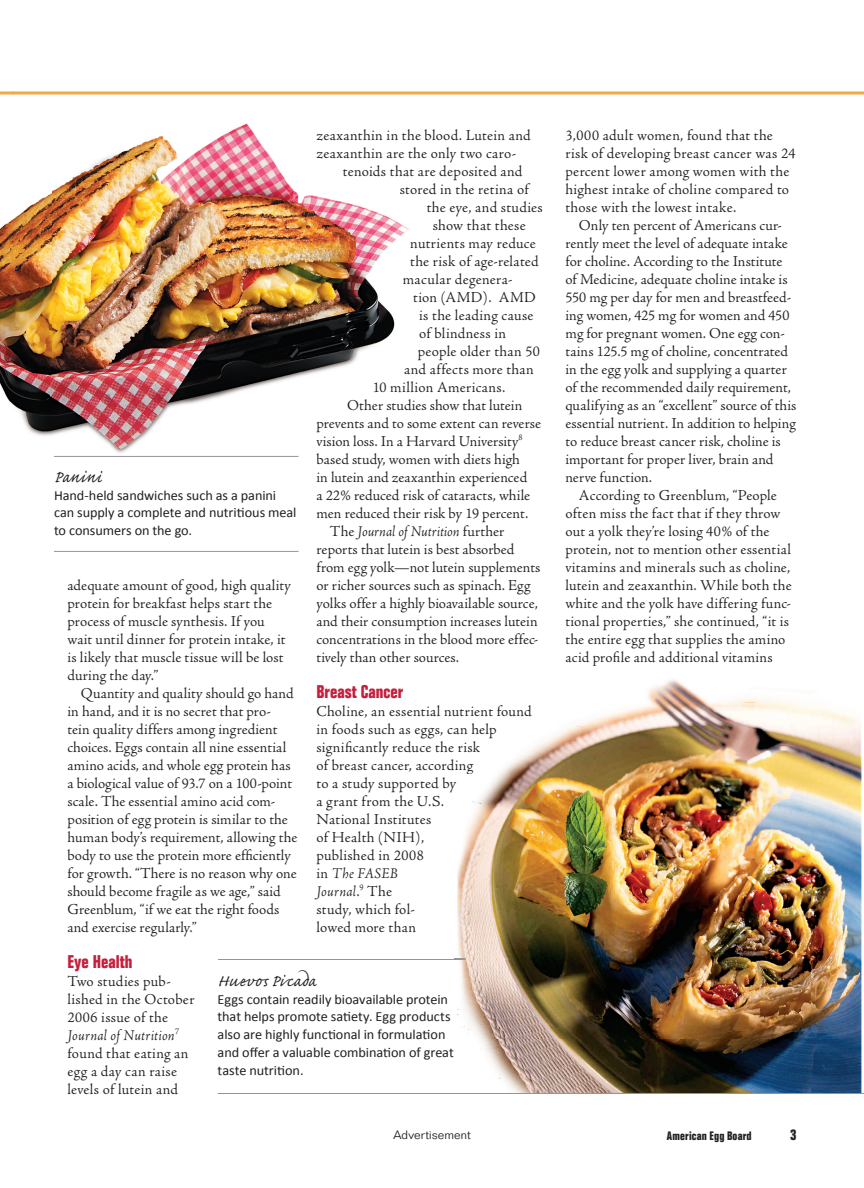
<style>
.page{position:relative;width:864px;height:1188px;background:#fff}
.page>*{position:absolute;margin:0;border:0;box-sizing:border-box;transform-origin:0 0}
.t1{font:21px "Caflisch Script Pro";letter-spacing:.035em;color:#231f20}
.t2{font:700 condensed 18px "Folio";color:#c51f3c}
.t3{font:15.75px/18px "Adobe Jenson";letter-spacing:.01em;color:#231f20}
.t4{font:italic 15.75px "Adobe Jenson";letter-spacing:-.005em;color:#231f20}
.t5{font:700 condensed 15px "Folio";color:#231f20}
.t6{font:13.95px/18px "Calibri";letter-spacing:-.005em;color:#231f20}
.t7{font:700 condensed 12px "Folio";letter-spacing:.015em;color:#231f20}
.t8{font:300 12px "Folio";letter-spacing:.015em;color:#231f20}
.s1{font-style:normal}
.s2{font-style:italic}
</style>
<div class="page">
<svg style="left:0;top:92px;width:14px;height:2px"></svg>
<hr style="left:14px;top:92px;width:850px;height:2px;background:#efab41">
<hr style="left:218px;top:959px;width:297px;height:1px;background:#939598">
<img style="left:455px;top:679px;width:407px;height:414px">
<img style="left:455px;top:705px;width:77px;height:12px">
<img style="left:455px;top:723px;width:42px;height:15px">
<img style="left:455px;top:741px;width:25px;height:15px">
<img style="left:455px;top:759px;width:18px;height:15px">
<svg style="left:455px;top:777px;width:1px;height:15px"></svg>
<img style="left:455px;top:959px;width:60px;height:1px">
<img style="left:51px;top:123px;width:262px;height:236px">
<img style="left:0;top:193px;width:51px;height:225px">
<img style="left:313px;top:195px;width:88px;height:164px">
<img style="left:51px;top:359px;width:157px;height:59px">
<img style="left:208px;top:359px;width:148px;height:41px">
<hr style="left:54px;top:456px;width:244px;height:1px;background:#939598">
<hr style="left:54px;top:551px;width:244px;height:1px;background:#939598">
<hr style="left:218px;top:1093px;width:646px;height:1px;background:#939598">
<p class="t3" style="left:316px;top:127px;width:216px">zeaxanthin in the blood. Lutein and</p>
<p class="t3" style="left:316px;top:145px;width:202px">zeaxanthin are the only two caro-</p>
<p class="t3" style="left:343px;top:163px;width:181px">tenoids that are deposited and</p>
<p class="t3" style="left:400px;top:181px;width:130px">stored in the retina of</p>
<p class="t3" style="left:427px;top:199px;width:118px">the eye, and studies</p>
<p class="t3" style="left:433px;top:217px;width:94px">show that these</p>
<p class="t3" style="left:410px;top:235px;width:127px">nutrients may reduce</p>
<p class="t3" style="left:410px;top:253px;width:130px">the risk of age-related</p>
<p class="t3" style="left:403px;top:271px;width:111px">macular degenera-</p>
<p class="t3" style="left:413px;top:289px;width:124px">tion (AMD). AMD</p>
<p class="t3" style="left:419px;top:307px;width:116px">is the leading cause</p>
<p class="t3" style="left:419px;top:325px;width:88px">of blindness in</p>
<p class="t3" style="left:418px;top:343px;width:124px">people older than 50</p>
<p class="t3" style="left:404px;top:361px;width:131px">and affects more than</p>
<p class="t3" style="left:373px;top:379px;width:134px">10 million Americans.</p>
<p class="t3" style="left:347px;top:397px;width:177px">Other studies show that lutein</p>
<p class="t3" style="left:316px;top:415px;width:226px">prevents and to some extent can reverse</p>
<p class="t3" style="left:316px;top:433px;width:208px">vision loss. In a Harvard University<sup>8</sup></p>
<p class="t3" style="left:316px;top:451px;width:205px">based study, women with diets high</p>
<p class="t3" style="left:316px;top:469px;width:212px">in lutein and zeaxanthin experienced</p>
<p class="t3" style="left:316px;top:487px;width:215px">a 22% reduced risk of cataracts, while</p>
<p class="t3" style="left:316px;top:505px;width:213px">men reduced their risk by 19 percent.</p>
<p class="t4" style="left:330px;top:525px;width:176px"><span class="s1">The</span> Journal of Nutrition <span class="s1">further</span></p>
<p class="t3" style="left:316px;top:541px;width:199px">reports that lutein is best absorbed</p>
<p class="t3" style="left:316px;top:559px;width:225px">from egg yolk—not lutein supplements</p>
<p class="t3" style="left:316px;top:577px;width:216px">or richer sources such as spinach. Egg</p>
<p class="t3" style="left:316px;top:595px;width:223px">yolks offer a highly bioavailable source,</p>
<p class="t3" style="left:316px;top:613px;width:223px">and their consumption increases lutein</p>
<p class="t3" style="left:316px;top:631px;width:224px">concentrations in the blood more effec-</p>
<p class="t3" style="left:316px;top:649px;width:144px">tively than other sources.</p>
<p class="t2" style="left:316px;top:685px;width:88px">Breast Cancer</p>
<p class="t3" style="left:316px;top:703px;width:217px">Choline, an essential nutrient found in foods such as eggs, can help significantly reduce the risk<br>of breast cancer, according<br>to a study supported by<br>a grant from the U.S.<br>National Institutes<br>of Health (NIH),<br>published in 2008<br>in <span class="s2">The FASEB<br>Journal</span>.<sup>9</sup> The<br>study, which fol-<br>lowed more than</p>
<h1 class="t1" style="left:54px;top:462px;width:49px">Panini</h1>
<p class="t6" style="left:54px;top:486px;width:244px">Hand-held sandwiches such as a panini can supply a complete and nutritious meal to consumers on the go.</p>
<p class="t3" style="left:68px;top:577px;width:225px">adequate amount of good, high quality protein for breakfast helps start the process of muscle synthesis. If you wait until dinner for protein intake, it is likely that muscle tissue will be lost during the day.”</p>
<p class="t3" style="left:68px;top:685px;width:231px;text-indent:13px">Quantity and quality should go hand in hand, and it is no secret that pro-<br>tein quality differs among ingredient choices. Eggs contain all nine essential amino acids, and whole egg protein has a biological value of 93.7 on a 100-point scale. The essential amino acid com&shy;position of egg protein is similar to the human body’s requirement, allowing the body to use the protein more efficiently for growth. “There is no reason why one should become fragile as we age,” said Greenblum, “if we eat the right foods and exercise regularly.”</p>
<p class="t2" style="left:68px;top:955px;width:67px">Eye Health</p>
<p class="t3" style="left:68px;top:973px;width:129px">Two studies pub&shy;lished in the October<br>2006 issue of the<br><span class="s2">Journal of Nutrition</span><sup>7 </sup>found that eating an egg a day can raise levels of lutein and</p>
<h1 class="t1" style="left:218px;top:966px;width:100px">Huevos Picada</h1>
<p class="t6" style="left:218px;top:990px;width:238px">Eggs contain readily bioavailable protein that helps promote satiety. Egg products also are highly functional in formulation and offer a valuable combination of great taste nutrition.</p>
<p class="t8" style="left:393px;top:1130px;width:79px">Advertisement</p>
<p class="t3" style="left:565px;top:127px;width:231px">3,000 adult women, found that the risk of developing breast cancer was 24 percent lower among women with the highest intake of choline compared to those with the lowest intake.</p>
<p class="t3" style="left:565px;top:217px;width:233px;text-indent:13px">Only ten percent of Americans cur&shy;rently meet the level of adequate intake for choline. According to the Institute of Medicine, adequate choline intake is 550 mg per day for men and breastfeed&shy;ing women, 425 mg for women and 450 mg for pregnant women. One egg con&shy;tains 125.5 mg of choline, concentrated in the egg yolk and supplying a quarter of the recommended daily requirement, qualifying as an “excellent” source of this essential nutrient. In addition to helping to reduce breast cancer risk, choline is important for proper liver, brain and nerve function.</p>
<p class="t3" style="left:565px;top:487px;width:228px;text-indent:13px">According to Greenblum, “People often miss the fact that if they throw out a yolk they’re losing 40% of the protein, not to mention other essential vitamins and minerals such as choline, lutein and zeaxanthin. While both the white and the yolk have differing func&shy;tional properties,” she continued, “it is the entire egg that supplies the amino acid rofile and additional vitamins</p>
<p class="t3" style="left:593px;top:649px;width:9px">p</p>
<p class="t7" style="left:667px;top:1131px;width:86px">American Egg Board</p>
<p class="t5" style="left:790px;top:1129px;width:8px">3</p>
</div>
